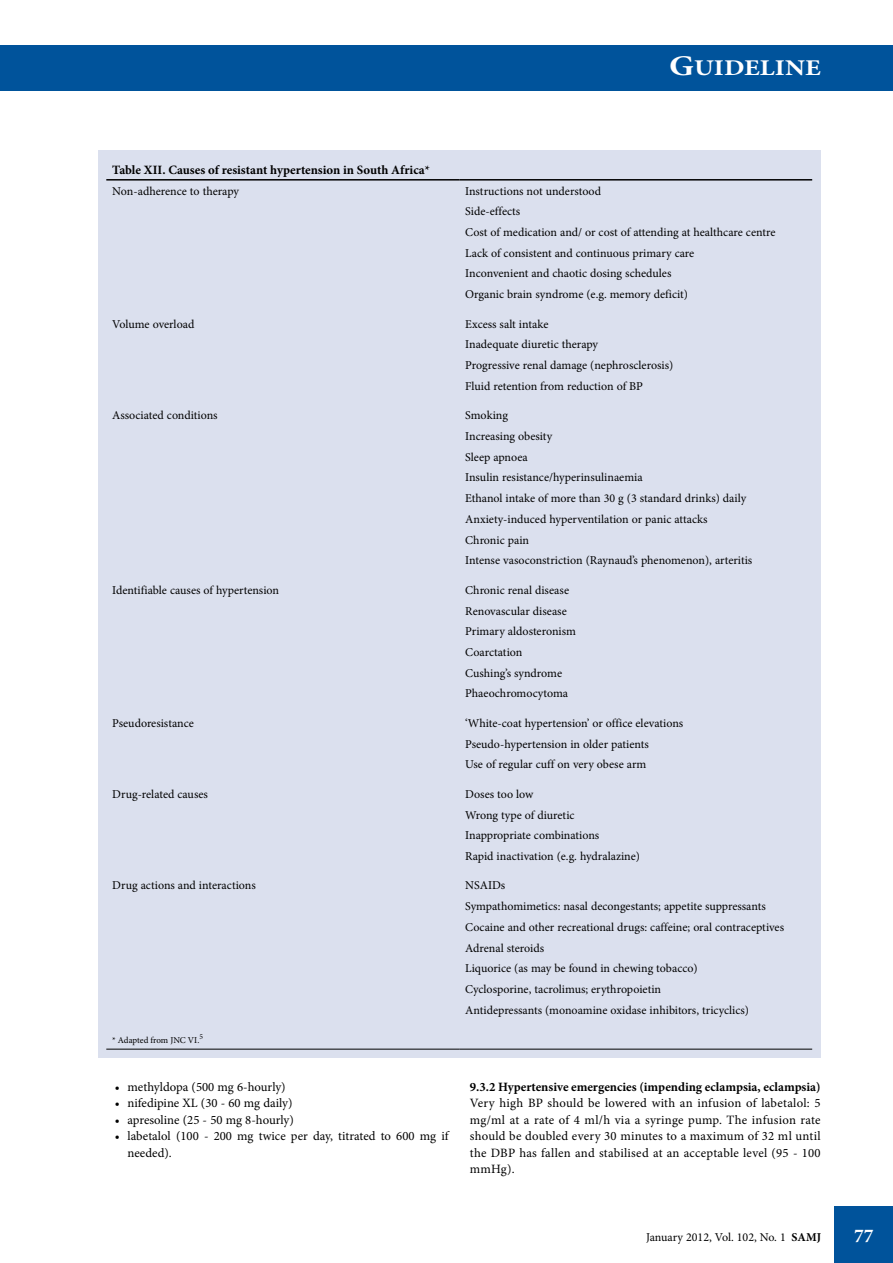
<style>
.page{position:relative;width:893px;height:1263px;background:#fff}
.page>*{position:absolute;margin:0;border:0;box-sizing:border-box;transform-origin:0 0}
.t1{font:700 22.5px "Minion Pro";color:#fff;scale:1.2 1}
.t2{font:700 19.5px "Minion Pro";color:#fff}
.t3{font:12.75px/16.5px "Minion Pro";color:#000}
.t4{font:700 12.75px "Minion Pro";color:#000}
.t5{font:12px/20.7px "Minion Pro";color:#000}
.t6{font:9px "Minion Pro";letter-spacing:-.005em;color:#000}
.t7{font:7.5px "Minion Pro";color:#000}
.s1{font-size:28.5px}
.s2{font-weight:700}
</style>
<div class="page">
<div style="left:0;top:45px;width:893px;height:45px;background:#00539b"></div>
<div style="left:98px;top:150px;width:723px;height:908px;background:#dbe0ee"></div>
<hr style="left:106px;top:179px;width:353px;height:2px;background:#000">
<hr style="left:459px;top:179px;width:353px;height:2px;background:#000">
<hr style="left:106px;top:1049px;width:353px;height:1px;background:#000">
<hr style="left:459px;top:1049px;width:353px;height:1px;background:#000">
<div style="left:834px;top:1206px;width:59px;height:57px;background:#00539b"></div>
<h1 class="t1" style="left:669px;top:52px;width:128px"><span class="s1">G</span>UIDELINE</h1>
<p class="t4" style="left:112px;top:161px;width:319px">Table XII. Causes of resistant hypertension in South Africa*</p>
<p class="t5" style="left:112px;top:180px;width:128px">Non-adherence to therapy</p>
<p class="t5" style="left:465px;top:180px;width:312px">Instructions not understood<br>Side-effects<br>Cost of medication and/ or cost of attending at healthcare centre Lack of consistent and continuous primary care<br>Inconvenient and chaotic dosing schedules<br>Organic brain syndrome (e.g. memory deficit)</p>
<p class="t5" style="left:112px;top:313px;width:84px">Volume overload</p>
<p class="t5" style="left:465px;top:313px;width:210px">Excess salt intake<br>Inadequate diuretic therapy<br>Progressive renal damage (nephrosclerosis)<br>Fluid retention from reduction of BP</p>
<p class="t5" style="left:112px;top:405px;width:107px">Associated conditions</p>
<p class="t5" style="left:465px;top:405px;width:289px">Smoking<br>Increasing obesity<br>Sleep apnoea<br>Insulin resistance/hyperinsulinaemia<br>Ethanol intake of more than 30 g (3 standard drinks) daily Anxiety-induced hyperventilation or panic attacks<br>Chronic pain<br>Intense vasoconstriction (Raynaud’s phenomenon), arteritis</p>
<p class="t5" style="left:112px;top:580px;width:168px">Identifiable causes of hypertension</p>
<p class="t5" style="left:465px;top:580px;width:112px">Chronic renal disease<br>Renovascular disease<br>Primary aldosteronism<br>Coarctation<br>Cushing’s syndrome<br>Phaeochromocytoma</p>
<p class="t5" style="left:112px;top:713px;width:83px">Pseudoresistance</p>
<p class="t5" style="left:465px;top:713px;width:220px">‘White-coat hypertension’ or office elevations<br>Pseudo-hypertension in older patients<br>Use of regular cuff on very obese arm</p>
<p class="t5" style="left:112px;top:784px;width:97px">Drug-related causes</p>
<p class="t5" style="left:465px;top:784px;width:176px">Doses too low<br>Wrong type of diuretic<br>Inappropriate combinations<br>Rapid inactivation (e.g. hydralazine)</p>
<p class="t5" style="left:112px;top:875px;width:145px">Drug actions and interactions</p>
<p class="t5" style="left:465px;top:875px;width:320px">NSAIDs<br>Sympathomimetics: nasal decongestants; appetite suppressants Cocaine and other recreational drugs: caffeine; oral contraceptives Adrenal steroids<br>Liquorice (as may be found in chewing tobacco)<br>Cyclosporine, tacrolimus; erythropoietin<br>Antidepressants (monoamine oxidase inhibitors, tricyclics)</p>
<p class="t6" style="left:112px;top:1034px;width:89px">* Adapted from JNC VI.</p>
<p class="t7" style="left:199px;top:1031px;width:5px">5</p>
<p class="t3" style="left:115px;top:1078px;width:172px">• methyldopa (500 mg 6-hourly)</p>
<p class="t3" style="left:115px;top:1095px;width:179px">• nifedipine XL (30 - 60 mg daily)</p>
<p class="t3" style="left:115px;top:1111px;width:181px">• apresoline (25 - 50 mg 8-hourly)</p>
<p class="t3" style="left:128px;top:1128px;width:322px;text-indent:-13px">• labetalol (100 - 200 mg twice per day, titrated to 600 mg if needed).</p>
<p class="t4" style="left:470px;top:1078px;width:352px">9.3.2 Hypertensive emergencies (impending eclampsia, eclampsia)</p>
<p class="t3" style="left:470px;top:1095px;width:352px;text-align:justify">Very high BP should be lowered with an infusion of labetalol: 5 mg/ml at a rate of 4 ml/h via a syringe pump. The infusion rate should be doubled every 30 minutes to a maximum of 32 ml until the DBP has fallen and stabilised at an acceptable level (95 - 100 mmHg).</p>
<p class="t5" style="left:646px;top:1227px;width:176px">January 2012, Vol. 102, No. 1 <span class="s2">SAMJ</span></p>
<h2 class="t2" style="left:854px;top:1222px;width:21px">77</h2>
</div>
